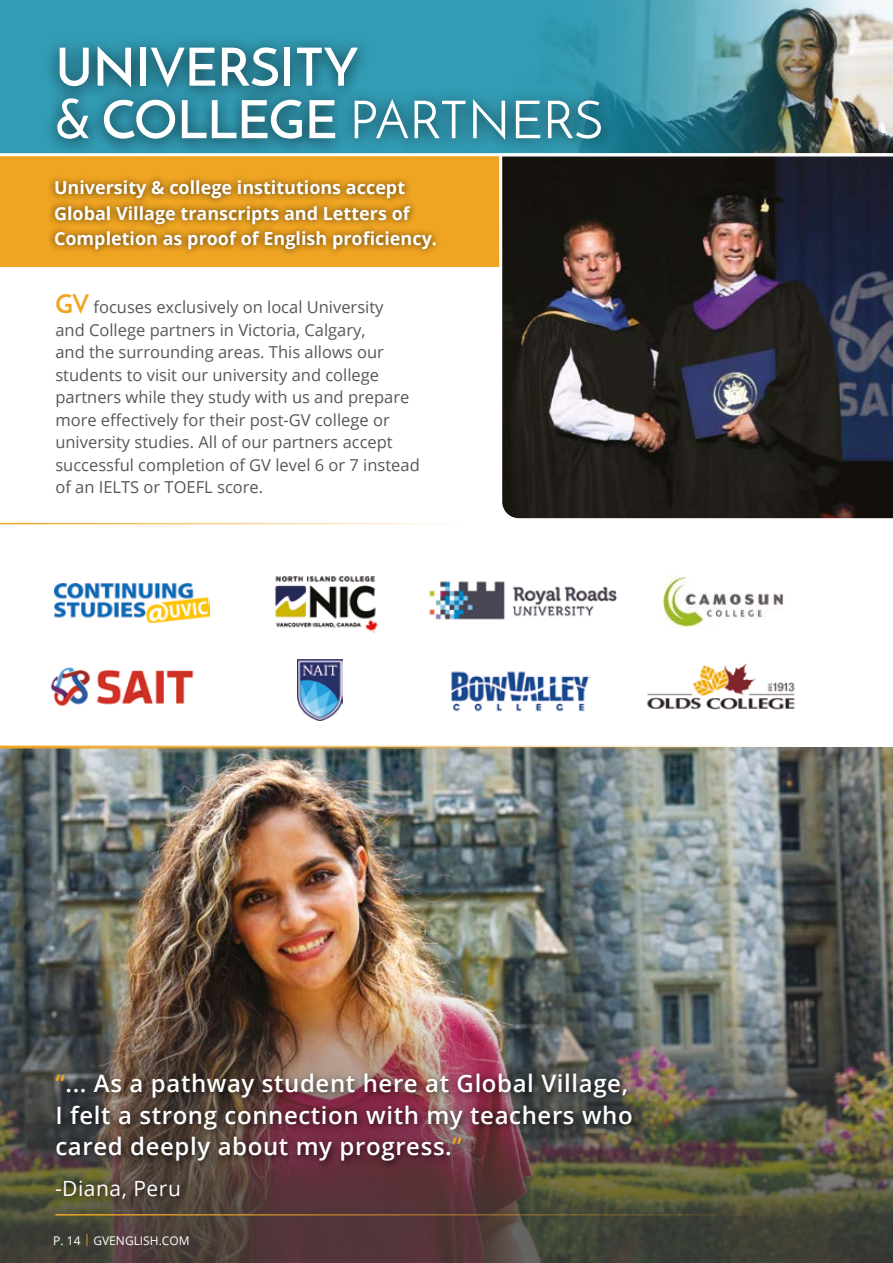
<style>
.page{position:relative;width:893px;height:1263px;background:#fff}
.page>*{position:absolute;margin:0;border:0;box-sizing:border-box;transform-origin:0 0}
.t1{font:600 52.5px/52.5px "Josefin Sans";color:#fff}
.t2{font:600 24px/31.5px "Open Sans";letter-spacing:.025em;color:#fff}
.t3{font:21px "Open Sans";letter-spacing:.025em;color:#fff}
.t4{font:700 18px/25.5px "Open Sans";color:#fff}
.t5{font:16.5px/22.5px "Open Sans";color:#575756}
.t6{font:12px "Open Sans";color:#fff}
.s1{font-weight:400}
.s2{font-family:"Josefin Sans";font-weight:700;font-size:25.5px;color:#f0a522}
.s3{color:#f0a522}
</style>
<div class="page">
<div style="left:0;top:156px;width:540px;height:111px;background:#f0a522"></div>
<div style="left:47px;top:173px;width:396px;height:84px;background:#000;opacity:.75"></div>
<img style="left:0;top:748px;width:893px;height:194px">
<img style="left:0;top:942px;width:893px;height:321px">
<div style="left:50px;top:1069px;width:590px;height:102px;background:#000;opacity:.75"></div>
<div style="left:51px;top:1175px;width:138px;height:32px;background:#000;opacity:.75"></div>
<img style="left:429px;top:581px;width:188px;height:39px">
<img style="left:662px;top:576px;width:121px;height:51px">
<img style="left:647px;top:663px;width:148px;height:47px">
<img style="left:54px;top:584px;width:156px;height:39px">
<img style="left:50px;top:667px;width:144px;height:39px">
<img style="left:298px;top:660px;width:44px;height:60px">
<img style="left:275px;top:576px;width:103px;height:57px">
<img style="left:451px;top:671px;width:138px;height:41px">
<hr style="left:0;top:523px;width:460px;height:1px;background:#f0a522">
<hr style="left:55px;top:1214px;width:734px;height:1px;background:#f0a522">
<hr style="left:0;top:745px;width:789px;height:3px;background:#f0a522">
<img style="left:0;top:0;width:893px;height:153px">
<div style="left:44px;top:35px;width:572px;height:120px;background:#000;opacity:.75"></div>
<img style="left:498px;top:152px;width:395px;height:367px">
<hr style="left:0;top:153px;width:893px;height:3px;background:#fff">
<h1 class="t1" style="left:55px;top:41px;width:549px">UNIVERSITY<br>&amp; COLLEGE <span class="s1">PARTNERS</span></h1>
<p class="t4" style="left:54px;top:175px;width:385px">University &amp; college institutions accept<br>Global Village transcripts and Letters of<br>Completion as proof of English proficiency.</p>
<p class="t5" style="left:55px;top:296px;width:366px"><span class="s2">GV</span> focuses exclusively on local University<br>and College partners in Victoria, Calgary,<br>and the surrounding areas. This allows our students to visit our university and college partners while they study with us and prepare more effectively for their post-GV college or university studies. All of our partners accept successful completion of GV level 6 or 7 instead of an IELTS or TOEFL score.</p>
<h2 class="t2" style="left:55px;top:1067px;width:579px"><span class="s3">“</span>... As a pathway student here at Global Village,<br>I felt a strong connection with my teachers who cared deeply about my progress.<span class="s3">”</span></h2>
<p class="t3" style="left:55px;top:1174px;width:127px">-Diana, Peru</p>
<p class="t6" style="left:53px;top:1232px;width:138px">P. 14 <span class="s3">|</span> GVENGLISH.COM</p>
</div>
